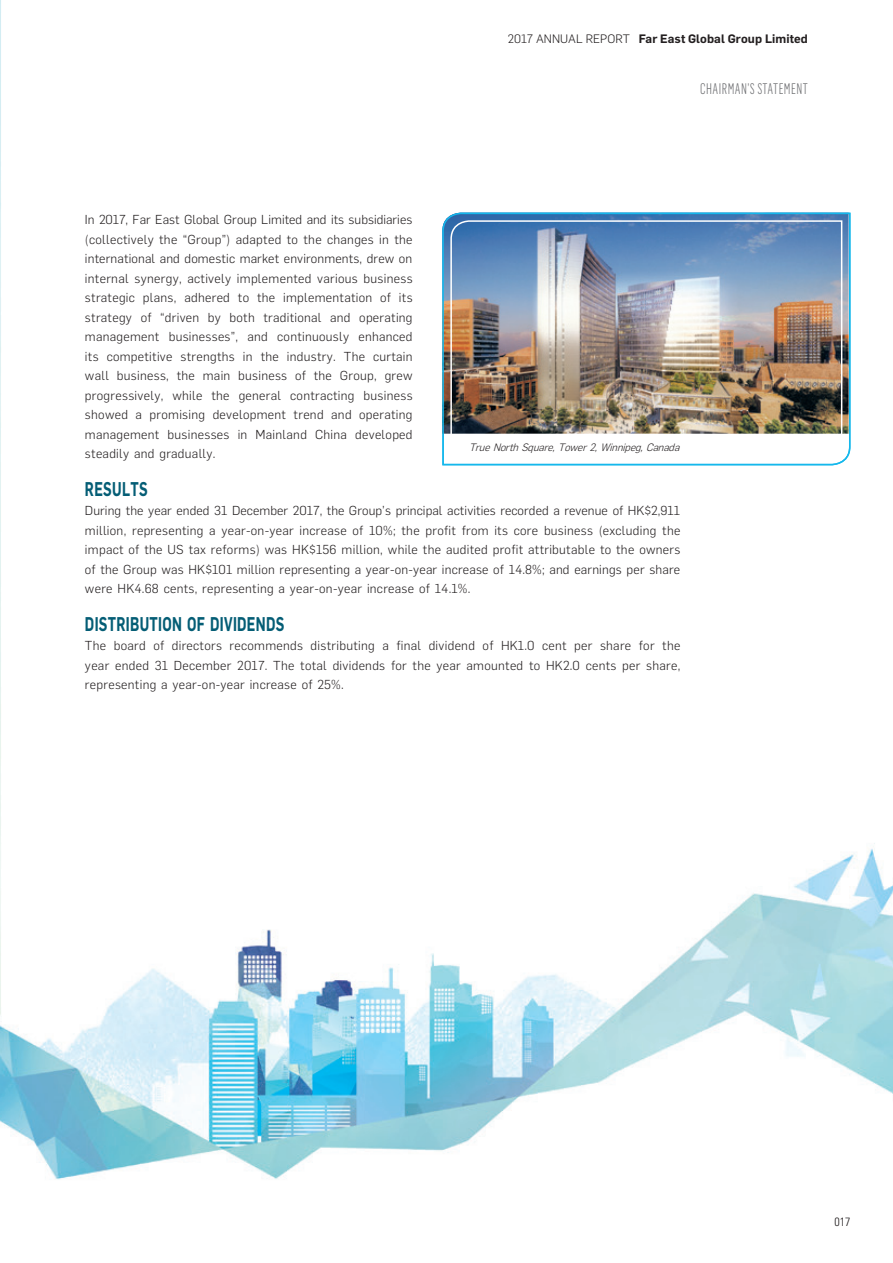
<style>
.page{position:relative;width:893px;height:1263px;background:#fff}
.page>*{position:absolute;margin:0;border:0;box-sizing:border-box;transform-origin:0 0}
.t1{font:600 19.5px "Flama";letter-spacing:.02em;color:#045d75;scale:.7 1}
.t2{font:300 15px "Flama Condensed";letter-spacing:.035em;color:#6c6d70;scale:.9 1}
.t3{font:300 12.75px/19.5px "Flama";letter-spacing:.02em;color:#231f20;text-align:justify}
.t4{font:600 12px "Flama";letter-spacing:.01em;color:#231f20}
.t5{font:300 condensed 12px "Univers LT Std";color:#231f20}
.t6{font:italic 300 10.5px "Flama";color:#231f20}
.s1{font-weight:300}
</style>
<div class="page">
<img style="left:0;top:0;width:893px;height:1180px">
<img style="left:442px;top:212px;width:409px;height:254px">
<p class="t4" style="left:508px;top:35px;width:302px"><span class="s1">2017 ANNUAL REPORT</span> Far East Global Group Limited</p>
<p class="t2" style="left:700px;top:80px;width:121px">CHAIRMAN’S STATEMENT</p>
<p class="t3" style="left:85px;top:211px;width:329px">In 2017, Far East Global Group Limited and its subsidiaries (collectively the “Group”) adapted to the changes in the international and domestic market environments, drew on internal synergy, actively implemented various business strategic plans, adhered to the implementation of its strategy of “driven by both traditional and operating management businesses”, and continuously enhanced its competitive strengths in the industry. The curtain wall business, the main business of the Group, grew progressively, while the general contracting business showed a promising development trend and operating management businesses in Mainland China developed steadily and gradually.</p>
<h1 class="t1" style="left:85px;top:482px;width:91px">RESULTS</h1>
<p class="t3" style="left:85px;top:502px;width:597px">During the year ended 31 December 2017, the Group’s principal activities recorded a revenue of HK$2,911 million, representing a year-on-year increase of 10%; the profit from its core business (excluding the impact of the US tax reforms) was HK$156 million, while the audited profit attributable to the owners of the Group was HK$101 million representing a year-on-year increase of 14.8%; and earnings per share were HK4.68 cents, representing a year-on-year increase of 14.1%.</p>
<h1 class="t1" style="left:85px;top:617px;width:286px">DISTRIBUTION OF DIVIDENDS</h1>
<p class="t3" style="left:85px;top:637px;width:597px">The board of directors recommends distributing a final dividend of HK1.0 cent per share for the year ended 31 December 2017. The total dividends for the year amounted to HK2.0 cents per share, representing a year-on-year increase of 25%.</p>
<p class="t6" style="left:469px;top:443px;width:214px">True North Square, Tower 2, Winnipeg, Canada</p>
<p class="t5" style="left:834px;top:1215px;width:17px">017</p>
</div>
